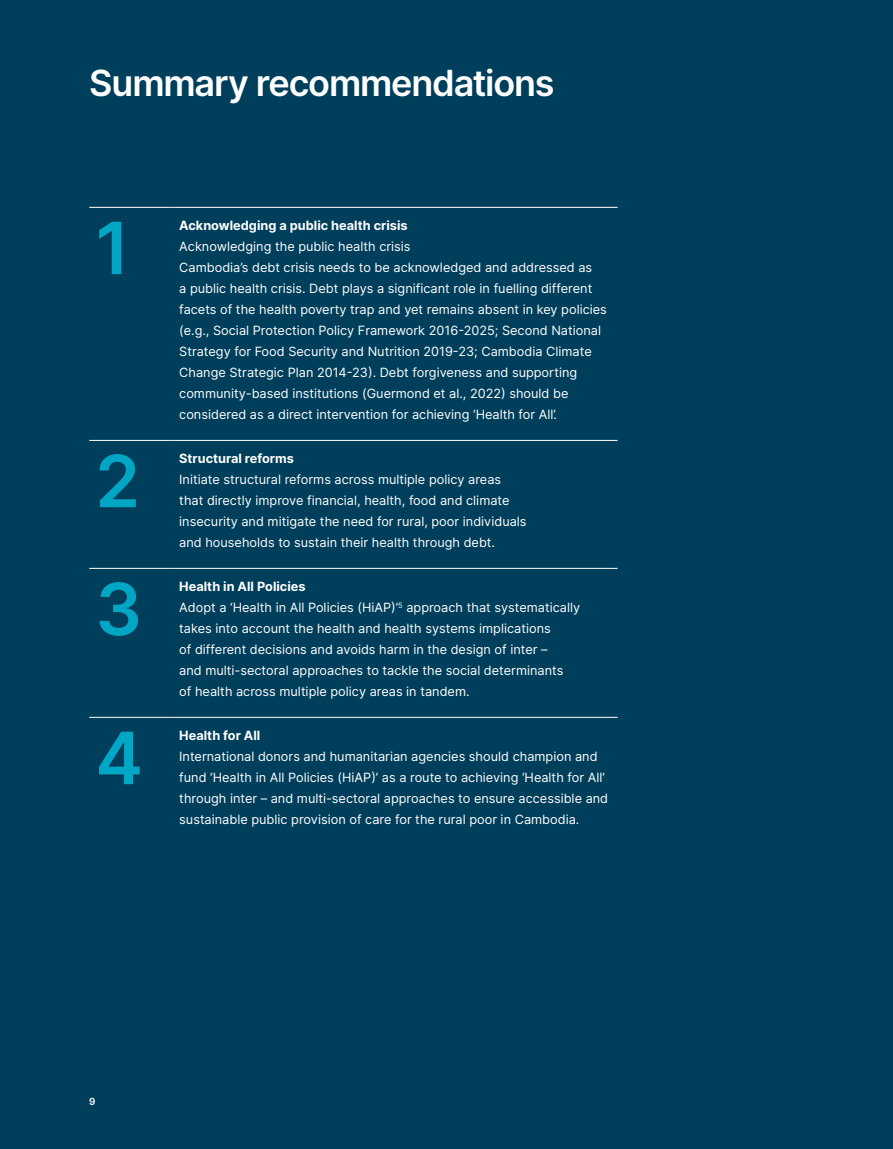
<style>
.page{position:relative;width:893px;height:1149px;background:#fff}
.page>*{position:absolute;margin:0;border:0;box-sizing:border-box;transform-origin:0 0}
.Table_numbers{font:600 72px "Inter";color:#00a6c4}
.Heading_1{font:600 36px "Inter";letter-spacing:-.035em;color:#fff}
.Table_body{font:12.75px/21px "Inter";color:#fff}
.Table_header{font:700 12.75px "Inter";color:#fff}
.t1{font:600 9.75px "Inter";color:#fff}
</style>
<div class="page">
<div style="left:0;top:0;width:893px;height:1148px;background:#003f5c"></div>
<hr style="left:89px;top:207px;width:84px;height:1px;background:#fff">
<hr style="left:173px;top:207px;width:445px;height:1px;background:#fff">
<hr style="left:89px;top:440px;width:84px;height:1px;background:#fff">
<hr style="left:173px;top:440px;width:445px;height:1px;background:#fff">
<hr style="left:89px;top:568px;width:84px;height:1px;background:#fff">
<hr style="left:173px;top:568px;width:445px;height:1px;background:#fff">
<hr style="left:89px;top:716px;width:84px;height:1px;background:#fff">
<hr style="left:173px;top:716px;width:445px;height:1px;background:#fff">
<p class="Heading_1" style="left:89px;top:57px;width:467px">Summary recommendations</p>
<p class="Table_numbers" style="left:95px;top:195px;width:36px">1</p>
<p class="Table_header" style="left:179px;top:216px;width:230px">Acknowledging a public health crisis</p>
<p class="Table_body" style="left:179px;top:236px;width:233px">Acknowledging the public health crisis</p>
<p class="Table_body" style="left:179px;top:257px;width:429px">Cambodia’s debt crisis needs to be acknowledged and addressed as<br>a public health crisis. Debt plays a significant role in fuelling different facets of the health poverty trap and yet remains absent in key policies (e.g., Social Protection Policy Framework 2016-2025; Second National Strategy for Food Security and Nutrition 2019-23; Cambodia Climate Change Strategic Plan 2014-23). Debt forgiveness and supporting community-based institutions (Guermond et al., 2022) should be considered as a direct intervention for achieving ‘Health for All’.</p>
<p class="Table_numbers" style="left:95px;top:428px;width:46px">2</p>
<p class="Table_header" style="left:179px;top:449px;width:116px">Structural reforms</p>
<p class="Table_body" style="left:179px;top:468px;width:349px">Initiate structural reforms across multiple policy areas that directly improve financial, health, food and climate insecurity and mitigate the need for rural, poor individuals and households to sustain their health through debt.</p>
<p class="Table_numbers" style="left:95px;top:556px;width:48px">3</p>
<p class="Table_header" style="left:179px;top:577px;width:128px">Health in All Policies</p>
<p class="Table_body" style="left:179px;top:596px;width:402px">Adopt a ‘Health in All Policies (HiAP)’<sup>5</sup> approach that systematically takes into account the health and health systems implications<br>of different decisions and avoids harm in the design of inter –<br>and multi-sectoral approaches to tackle the social determinants<br>of health across multiple policy areas in tandem.</p>
<p class="Table_numbers" style="left:95px;top:705px;width:49px">4</p>
<p class="Table_header" style="left:179px;top:726px;width:83px">Health for All</p>
<p class="Table_body" style="left:179px;top:745px;width:430px">International donors and humanitarian agencies should champion and fund ‘Health in All Policies (HiAP)’ as a route to achieving ‘Health for All’ through inter – and multi-sectoral approaches to ensure accessible and sustainable public provision of care for the rural poor in Cambodia.</p>
<p class="t1" style="left:89px;top:1093px;width:8px">9</p>
</div>
